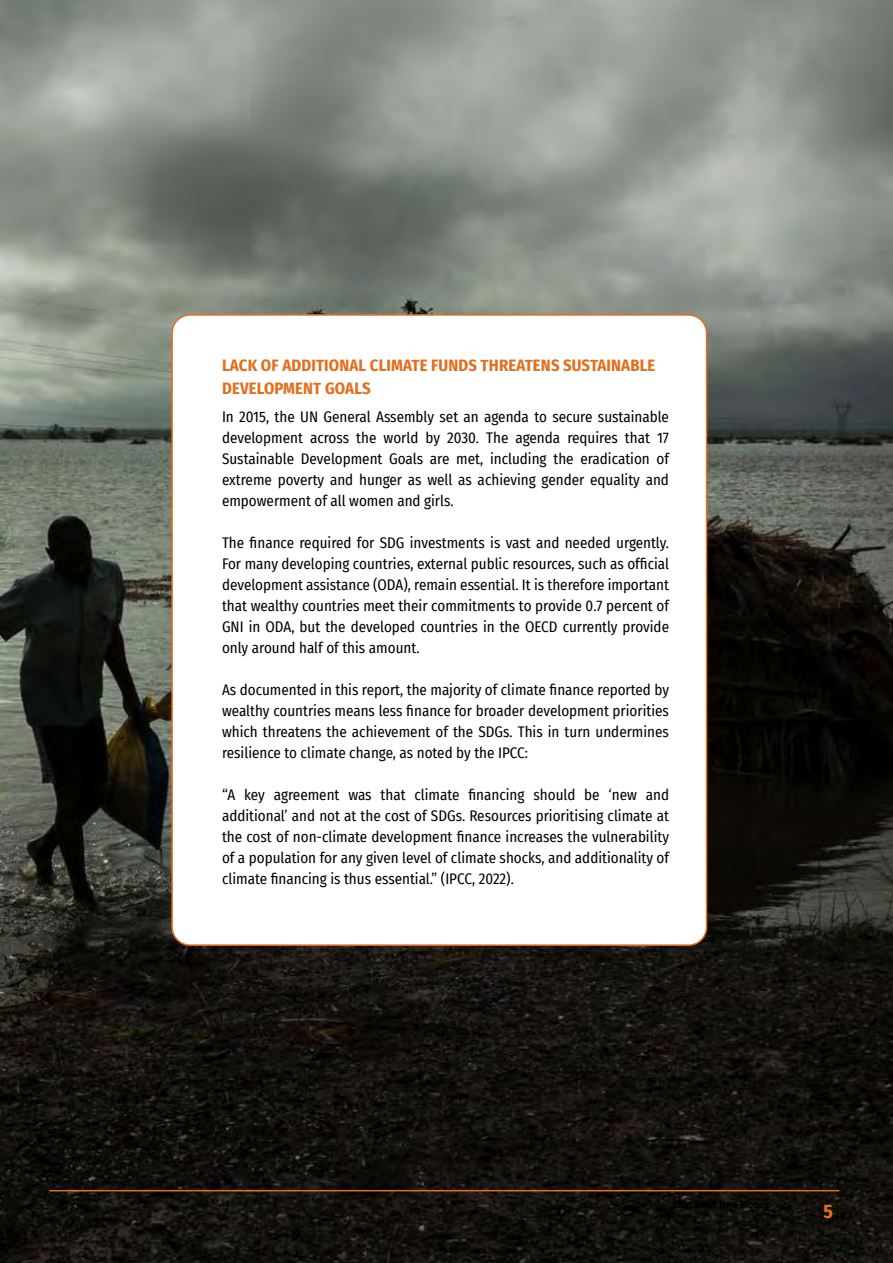
<style>
.page{position:relative;width:893px;height:1263px;background:#fff}
.page>*{position:absolute;margin:0;border:0;box-sizing:border-box;transform-origin:0 0}
.t1{font:700 19.5px "Fira Sans Condensed";color:#e36f1e}
.t2{font:700 16.5px/22.5px "Fira Sans Condensed";letter-spacing:.01em;color:#e36f1e}
.t3{font:15px/21px "Fira Sans Condensed";color:#000;text-align:justify}
.t4{font:700 10.5px "Fira Sans Condensed";color:#000}
</style>
<div class="page">
<img style="left:0;top:0;width:893px;height:1263px">
<hr style="left:49px;top:1190px;width:790px;height:1px;background:#e36f1e">
<div style="left:172px;top:315px;width:534px;height:630px;background:#fff;border-radius:18px"></div>
<p class="t2" style="left:222px;top:353px;width:435px">LACK OF ADDITIONAL CLIMATE FUNDS THREATENS SUSTAINABLE<br>DEVELOPMENT GOALS</p>
<p class="t3" style="left:222px;top:406px;width:449px">In 2015, the UN General Assembly set an agenda to secure sustainable development across the world by 2030. The agenda requires that 17<br>Sustainable Development Goals are met, including the eradication of extreme poverty and hunger as well as achieving gender equality and empowerment of all women and girls.</p>
<p class="t3" style="left:222px;top:532px;width:449px">The finance required for SDG investments is vast and needed urgently.<br>For many developing countries, external public resources, such as official development assistance (ODA), remain essential. It is therefore important that wealthy countries meet their commitments to provide 0.7 percent of GNI in ODA, but the developed countries in the OECD currently provide only around half of this amount.</p>
<p class="t3" style="left:222px;top:679px;width:449px">As documented in this report, the majority of climate finance reported by wealthy countries means less finance for broader development priorities which threatens the achievement of the SDGs. This in turn undermines resilience to climate change, as noted by the IPCC:</p>
<p class="t3" style="left:222px;top:784px;width:449px">“A key agreement was that climate financing should be ‘new and additional’ and not at the cost of SDGs. Resources prioritising climate at the cost of non-climate development finance increases the vulnerability of a population for any given level of climate shocks, and additionality of climate financing is thus essential.” (IPCC, 2022).</p>
<p class="t4" style="left:673px;top:1196px;width:98px">That’s Not New Money</p>
<h1 class="t1" style="left:823px;top:1194px;width:11px">5</h1>
</div>
